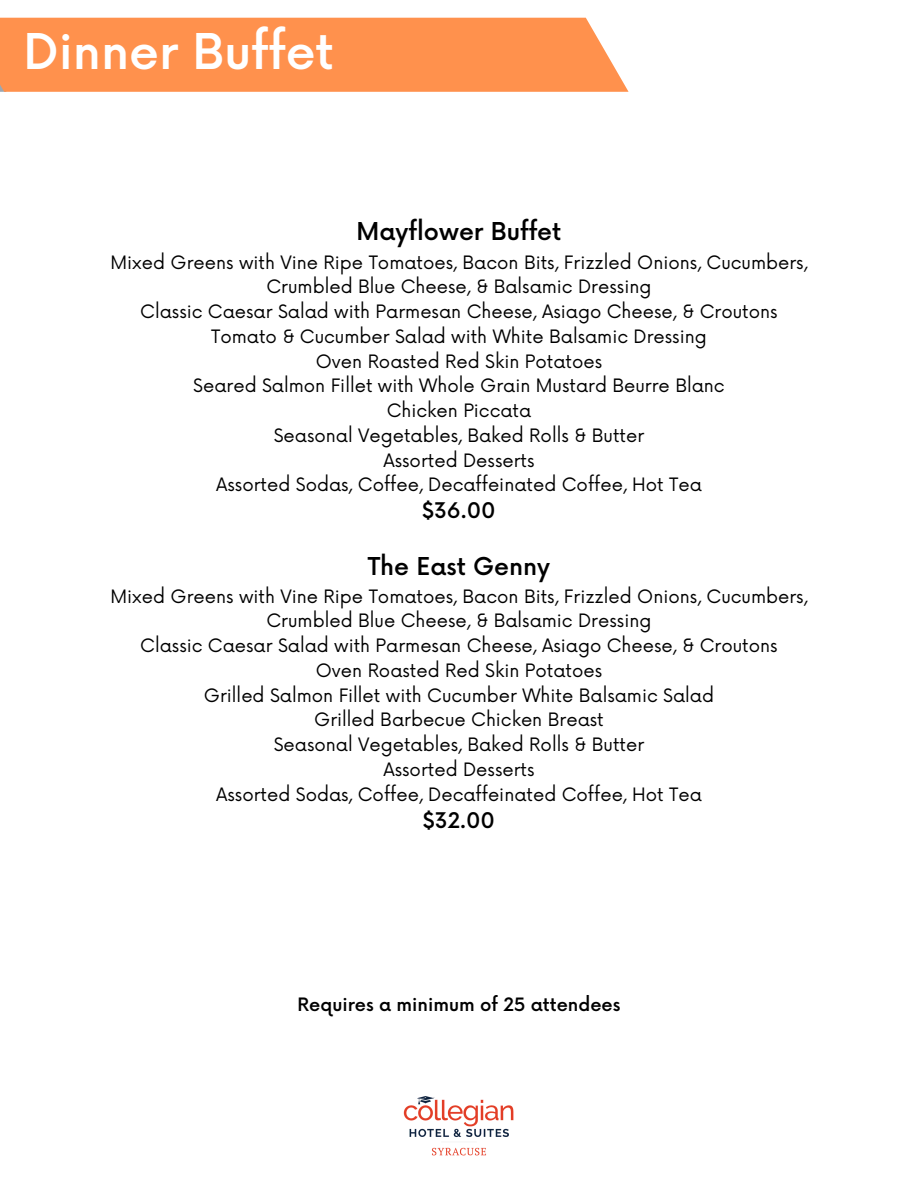
<style>
.page{position:relative;width:918px;height:1188px;background:#fff}
.page>*{position:absolute;margin:0;border:0;box-sizing:border-box;transform-origin:0 0}
.t1{font:500 48px "Now";color:#fff}
.t2{font:500 24px "Now";color:#000}
.t3{font:500 21px "Now";color:#000}
.t4{font:18px "Now";color:#000}
.t5{font:500 18px "Now";color:#000}
</style>
<div class="page">
<div style="left:0;top:18px;width:629px;height:74px;background:#ff914d"></div>
<img style="left:403px;top:1096px;width:111px;height:60px">
<p class="t1" style="left:23px;top:26px;width:312px">Dinner Buffet</p>
<p class="t2" style="left:357px;top:219px;width:206px">Mayflower Buffet</p>
<p class="t4" style="left:110px;top:252px;width:699px">Mixed Greens with Vine Ripe Tomatoes, Bacon Bits, Frizzled Onions, Cucumbers,</p>
<p class="t4" style="left:267px;top:277px;width:386px">Crumbled Blue Cheese, &amp; Balsamic Dressing</p>
<p class="t4" style="left:140px;top:302px;width:639px">Classic Caesar Salad with Parmesan Cheese, Asiago Cheese, &amp; Croutons</p>
<p class="t4" style="left:211px;top:326px;width:497px">Tomato &amp; Cucumber Salad with White Balsamic Dressing</p>
<p class="t4" style="left:316px;top:351px;width:288px">Oven Roasted Red Skin Potatoes</p>
<p class="t4" style="left:193px;top:376px;width:533px">Seared Salmon Fillet with Whole Grain Mustard Beurre Blanc</p>
<p class="t4" style="left:387px;top:401px;width:146px">Chicken Piccata</p>
<p class="t4" style="left:274px;top:425px;width:372px">Seasonal Vegetables, Baked Rolls &amp; Butter</p>
<p class="t4" style="left:383px;top:450px;width:153px">Assorted Desserts</p>
<p class="t4" style="left:216px;top:475px;width:487px">Assorted Sodas, Coffee, Decaffeinated Coffee, Hot Tea</p>
<p class="t3" style="left:422px;top:499px;width:75px">$36.00</p>
<p class="t2" style="left:368px;top:553px;width:184px">The East Genny</p>
<p class="t4" style="left:110px;top:586px;width:699px">Mixed Greens with Vine Ripe Tomatoes, Bacon Bits, Frizzled Onions, Cucumbers,</p>
<p class="t4" style="left:267px;top:611px;width:386px">Crumbled Blue Cheese, &amp; Balsamic Dressing</p>
<p class="t4" style="left:140px;top:636px;width:639px">Classic Caesar Salad with Parmesan Cheese, Asiago Cheese, &amp; Croutons</p>
<p class="t4" style="left:316px;top:660px;width:288px">Oven Roasted Red Skin Potatoes</p>
<p class="t4" style="left:204px;top:685px;width:512px">Grilled Salmon Fillet with Cucumber White Balsamic Salad</p>
<p class="t4" style="left:314px;top:710px;width:291px">Grilled Barbecue Chicken Breast</p>
<p class="t4" style="left:274px;top:735px;width:372px">Seasonal Vegetables, Baked Rolls &amp; Butter</p>
<p class="t4" style="left:383px;top:759px;width:153px">Assorted Desserts</p>
<p class="t4" style="left:216px;top:784px;width:487px">Assorted Sodas, Coffee, Decaffeinated Coffee, Hot Tea</p>
<h2 class="t3" style="left:423px;top:809px;width:74px">$32.00</h2>
<p class="t5" style="left:298px;top:995px;width:324px">Requires a minimum of 25 attendees</p>
</div>
